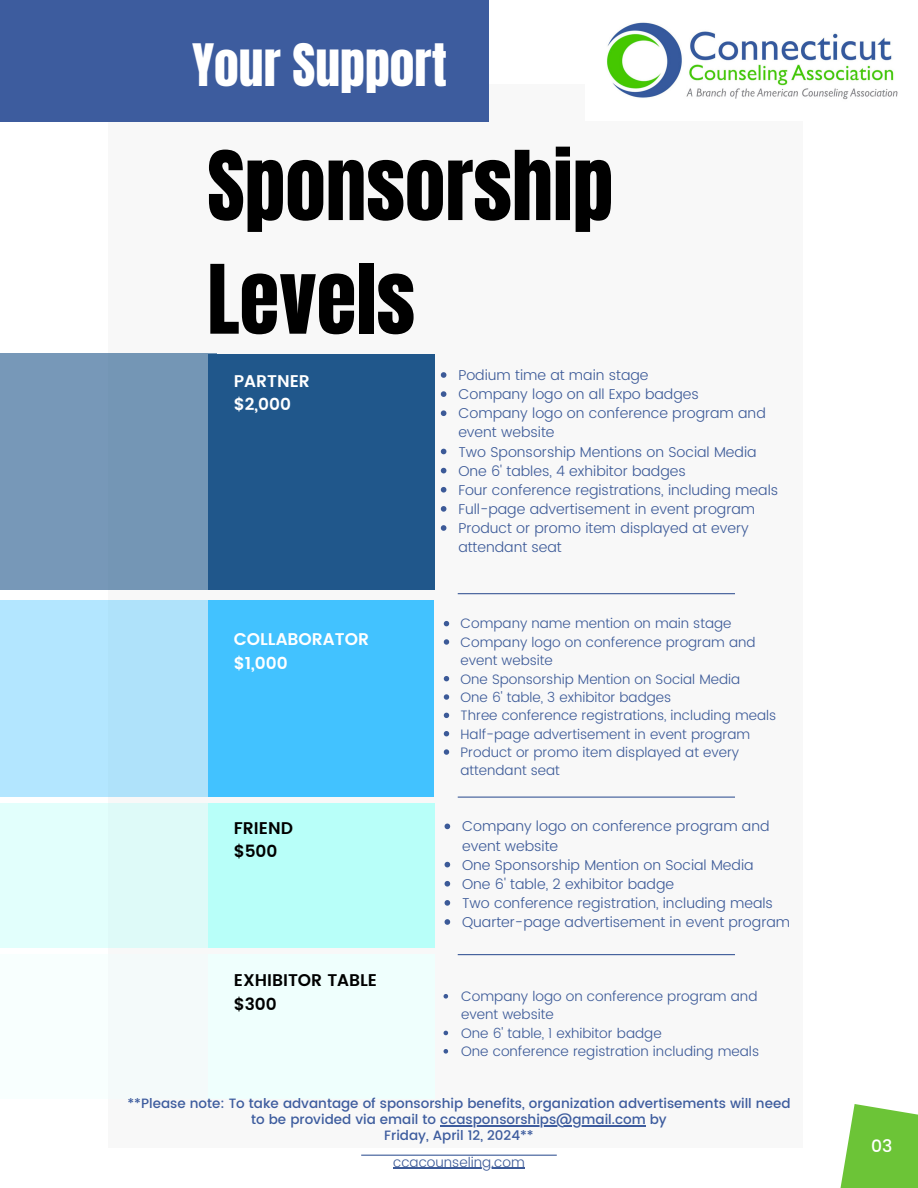
<style>
.page{position:relative;width:918px;height:1188px;background:#fff}
.page>*{position:absolute;margin:0;border:0;box-sizing:border-box;transform-origin:0 0}
.t1{font:81.3px/113.7px "Anton";color:#000}
.t2{font:49.65px "Anton";color:#fff}
.t3{font:500 17.25px "Poppins";color:#fff}
.t4{font:600 16.95px/23.2px "Poppins";color:#fff}
.t5{font:600 16.95px/23.2px "Poppins";color:#000}
.t6{font:300 14.25px/19.2px "Poppins";color:#3c5a98}
.t7{font:300 13.8px/18.3px "Poppins";color:#3c5a98}
.t8{font:300 13.65px/18.3px "Poppins";color:#3c5a98}
.t9{font:500 13.5px/15.8px "Poppins";color:#3d5c9e;text-align:center}
</style>
<div class="page">
<div style="left:108px;top:84px;width:695px;height:1064px;background:#f8f8f8"></div>
<div style="left:0;top:600px;width:208px;height:197px;background:#b3e6ff"></div>
<div style="left:0;top:803px;width:208px;height:144px;background:#e2fffc"></div>
<hr style="left:361px;top:1155px;width:196px;height:1px;background:#3c5a98">
<div style="left:208px;top:600px;width:226px;height:197px;background:#42c2ff"></div>
<div style="left:208px;top:803px;width:226px;height:144px;background:#b8fff9"></div>
<div style="left:208px;top:954px;width:226px;height:144px;background:#effffd"></div>
<div style="left:208px;top:354px;width:226px;height:235px;background:#20578b"></div>
<svg style="left:441px;top:372px;width:5px;height:6px"></svg>
<svg style="left:441px;top:391px;width:5px;height:6px"></svg>
<svg style="left:441px;top:410px;width:5px;height:6px"></svg>
<svg style="left:441px;top:449px;width:5px;height:5px"></svg>
<svg style="left:441px;top:468px;width:5px;height:5px"></svg>
<svg style="left:441px;top:487px;width:5px;height:6px"></svg>
<svg style="left:441px;top:506px;width:5px;height:6px"></svg>
<svg style="left:441px;top:525px;width:5px;height:6px"></svg>
<div style="left:0;top:0;width:489px;height:122px;background:#3d5c9e"></div>
<img style="left:607px;top:22px;width:291px;height:78px">
<svg style="left:840px;top:1104px;width:78px;height:84px;background:#81cc54"></svg>
<div style="left:0;top:354px;width:217px;height:236px;background:#7496b5"></div>
<div style="left:0;top:954px;width:208px;height:144px;background:#f8fffe"></div>
<svg style="left:444px;top:621px;width:5px;height:5px"></svg>
<svg style="left:444px;top:639px;width:5px;height:6px"></svg>
<svg style="left:444px;top:676px;width:5px;height:5px"></svg>
<svg style="left:444px;top:694px;width:5px;height:6px"></svg>
<svg style="left:444px;top:713px;width:5px;height:5px"></svg>
<svg style="left:444px;top:731px;width:5px;height:5px"></svg>
<svg style="left:444px;top:749px;width:5px;height:6px"></svg>
<svg style="left:445px;top:824px;width:5px;height:5px"></svg>
<svg style="left:445px;top:862px;width:5px;height:5px"></svg>
<svg style="left:445px;top:881px;width:5px;height:6px"></svg>
<svg style="left:445px;top:900px;width:5px;height:6px"></svg>
<svg style="left:445px;top:919px;width:5px;height:6px"></svg>
<svg style="left:444px;top:994px;width:4px;height:5px"></svg>
<svg style="left:444px;top:1031px;width:4px;height:4px"></svg>
<svg style="left:444px;top:1049px;width:4px;height:5px"></svg>
<hr style="left:440px;top:1125px;width:206px;height:1px;background:#3d5c9e">
<hr style="left:458px;top:593px;width:277px;height:1px;background:#3c5a98">
<hr style="left:458px;top:797px;width:277px;height:1px;background:#3c5a98">
<hr style="left:458px;top:954px;width:277px;height:1px;background:#3c5a98">
<hr style="left:393px;top:1168px;width:132px;height:1px;background:#3c5a98">
<p class="t2" style="left:192px;top:30px;width:256px">Your Support</p>
<h2 class="t1" style="left:207px;top:130px;width:408px">Sponsorship<br>Levels</h2>
<p class="t4" style="left:234px;top:369px;width:78px">PARTNER $2,000</p>
<h3 class="t6" style="left:458px;top:366px;width:192px">Podium time at main stage</h3>
<p class="t6" style="left:458px;top:385px;width:242px">Company logo on all Expo badges</p>
<p class="t6" style="left:458px;top:404px;width:309px">Company logo on conference program and event website</p>
<p class="t6" style="left:458px;top:442px;width:300px">Two Sponsorship Mentions on Social Media</p>
<p class="t6" style="left:458px;top:461px;width:229px">One 6' tables, 4 exhibitor badges</p>
<p class="t6" style="left:458px;top:480px;width:321px">Four conference registrations, including meals</p>
<p class="t6" style="left:458px;top:499px;width:298px">Full-page advertisement in event program</p>
<p class="t6" style="left:458px;top:519px;width:292px">Product or promo item displayed at every attendant seat</p>
<h3 class="t4" style="left:234px;top:628px;width:137px">COLLABORATOR $1,000</h3>
<p class="t5" style="left:234px;top:816px;width:61px">FRIEND $500</p>
<p class="t8" style="left:461px;top:615px;width:272px">Company name mention on main stage</p>
<p class="t8" style="left:461px;top:633px;width:296px">Company logo on conference program and event website</p>
<p class="t8" style="left:461px;top:670px;width:281px">One Sponsorship Mention on Social Media</p>
<h3 class="t8" style="left:461px;top:688px;width:212px">One 6' table, 3 exhibitor badges</h3>
<p class="t8" style="left:461px;top:706px;width:317px">Three conference registrations, including meals</p>
<p class="t8" style="left:461px;top:725px;width:291px">Half-page advertisement in event program</p>
<p class="t8" style="left:461px;top:743px;width:280px">Product or promo item displayed at every attendant seat</p>
<p class="t6" style="left:462px;top:817px;width:309px">Company logo on conference program and event website</p>
<p class="t6" style="left:462px;top:855px;width:293px">One Sponsorship Mention on Social Media</p>
<h3 class="t6" style="left:462px;top:874px;width:214px">One 6' table, 2 exhibitor badge</h3>
<p class="t6" style="left:462px;top:893px;width:312px">Two conference registration, including meals</p>
<p class="t6" style="left:462px;top:913px;width:330px">Quarter-page advertisement in event program</p>
<p class="t5" style="left:234px;top:969px;width:145px">EXHIBITOR TABLE $300</p>
<p class="t7" style="left:461px;top:987px;width:298px">Company logo on conference program and event website</p>
<h4 class="t7" style="left:461px;top:1024px;width:202px">One 6' table, 1 exhibitor badge</h4>
<h1 class="t7" style="left:461px;top:1042px;width:299px">One conference registration including meals</h1>
<p class="t9" style="left:127px;top:1096px;width:664px">**Please note: To take advantage of sponsorship benefits, organization advertisements will need to be provided via email to ccasponsorships@gmail.com by</p>
<p class="t9" style="left:384px;top:1127px;width:151px">Friday, April 12, 2024**</p>
<p class="t7" style="left:393px;top:1153px;width:133px">ccacounseling.com</p>
<p class="t3" style="left:871px;top:1136px;width:23px">03</p>
</div>
